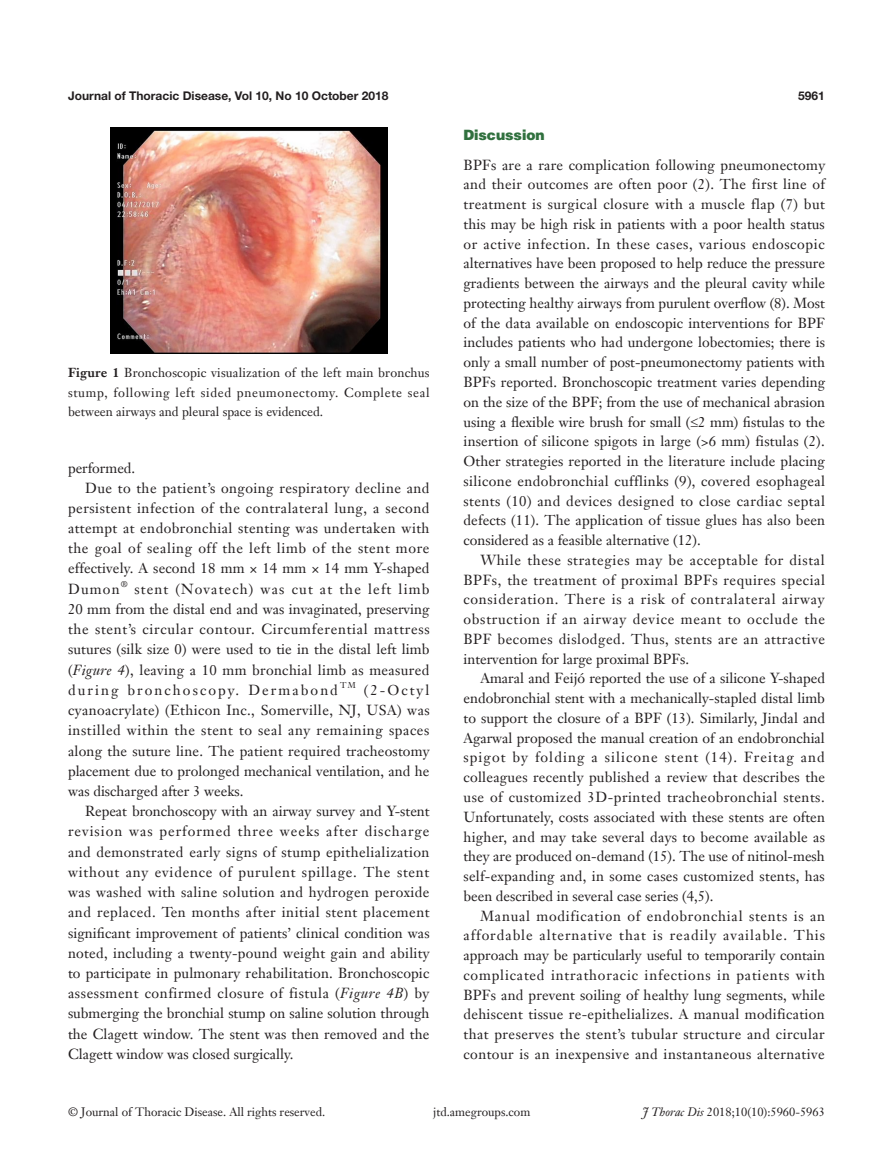
<style>
.page{position:relative;width:893px;height:1170px;background:#fff}
.page>*{position:absolute;margin:0;border:0;box-sizing:border-box;transform-origin:0 0}
.t1{font:14.25px/19.8px "Janson Text LT";letter-spacing:.01em;color:#231f20;text-align:justify}
.一级标题正体{font:900 14.25px "Helvetica";color:#30703e}
.二级标题下沉{font:12.75px/19.5px "Janson Text LT";color:#231f20;text-align:justify}
.t2{font:12px "Janson Text LT";color:#231f20}
.t3{font:700 12px "Helvetica Neue LT Pro";color:#231f20}
.t4{font:8.25px "Janson Text LT";color:#231f20}
.s1{font-weight:700}
.s2{font-style:italic}
</style>
<div class="page">
<img style="left:111px;top:128px;width:276px;height:225px">
<p class="t3" style="left:68px;top:88px;width:322px">Journal of Thoracic Disease, Vol 10, No 10 October 2018</p>
<p class="二级标题下沉" style="left:68px;top:363px;width:363px"><span class="s1">Figure 1</span> Bronchoscopic visualization of the left main bronchus stump, following left sided pneumonectomy. Complete seal between airways and pleural space is evidenced.</p>
<p class="t1" style="left:68px;top:458px;width:69px">performed.</p>
<p class="t1" style="left:68px;top:477px;width:363px;line-height:20.2px;text-indent:17px">Due to the patient’s ongoing respiratory decline and persistent infection of the contralateral lung, a second attempt at endobronchial stenting was undertaken with the goal of sealing off the left limb of the stent more effectively. A second 18 mm × 14 mm × 14 mm Y-shaped Dumon</p>
<p class="t4" style="left:121px;top:578px;width:8px">®</p>
<p class="t1" style="left:68px;top:578px;width:363px;line-height:20.2px;text-indent:66px">stent (Novatech) was cut at the left limb 20 mm from the distal end and was invaginated, preserving the stent’s circular contour. Circumferential mattress sutures (silk size 0) were used to tie in the distal left limb (<span class="s2">Figure 4</span>), leaving a 10 mm bronchial limb as measured during bronchoscopy. Dermabond</p>
<p class="t4" style="left:340px;top:679px;width:17px">TM</p>
<p class="t1" style="left:68px;top:679px;width:363px;line-height:20.2px;text-indent:296px">(2-Octyl cyanoacrylate) (Ethicon Inc., Somerville, NJ, USA) was instilled within the stent to seal any remaining spaces along the suture line. The patient required tracheostomy placement due to prolonged mechanical ventilation, and he was discharged after 3 weeks.</p>
<p class="t1" style="left:68px;top:801px;width:363px;line-height:20.2px;text-indent:17px">Repeat bronchoscopy with an airway survey and Y-stent revision was performed three weeks after discharge and demonstrated early signs of stump epithelialization without any evidence of purulent spillage. The stent was washed with saline solution and hydrogen peroxide and replaced. Ten months after initial stent placement significant improvement of patients’ clinical condition was noted, including a twenty-pound weight gain and ability to participate in pulmonary rehabilitation. Bronchoscopic assessment confirmed closure of fistula (<span class="s2">Figure 4B</span>) by submerging the bronchial stump on saline solution through the Clagett window. The stent was then removed and the Clagett window was closed surgically.</p>
<p class="t3" style="left:798px;top:88px;width:28px">5961</p>
<p class="一级标题正体" style="left:463px;top:126px;width:83px">Discussion</p>
<p class="t1" style="left:463px;top:155px;width:363px">BPFs are a rare complication following pneumonectomy and their outcomes are often poor (2). The first line of treatment is surgical closure with a muscle flap (7) but this may be high risk in patients with a poor health status or active infection. In these cases, various endoscopic alternatives have been proposed to help reduce the pressure gradients between the airways and the pleural cavity while protecting healthy airways from purulent overflow (8). Most of the data available on endoscopic interventions for BPF includes patients who had undergone lobectomies; there is only a small number of post-pneumonectomy patients with BPFs reported. Bronchoscopic treatment varies depending on the size of the BPF; from the use of mechanical abrasion using a flexible wire brush for small (≤2 mm) fistulas to the insertion of silicone spigots in large (&gt;6 mm) fistulas (2).<br>Other strategies reported in the literature include placing silicone endobronchial cufflinks (9), covered esophageal stents (10) and devices designed to close cardiac septal defects (11). The application of tissue glues has also been considered as a feasible alternative (12).</p>
<p class="t1" style="left:463px;top:550px;width:363px;text-indent:17px">While these strategies may be acceptable for distal BPFs, the treatment of proximal BPFs requires special consideration. There is a risk of contralateral airway obstruction if an airway device meant to occlude the BPF becomes dislodged. Thus, stents are an attractive intervention for large proximal BPFs.</p>
<p class="t1" style="left:463px;top:668px;width:363px;text-indent:17px">Amaral and Feijó reported the use of a silicone Y-shaped endobronchial stent with a mechanically-stapled distal limb to support the closure of a BPF (13). Similarly, Jindal and Agarwal proposed the manual creation of an endobronchial spigot by folding a silicone stent (14). Freitag and colleagues recently published a review that describes the use of customized 3D-printed tracheobronchial stents.<br>Unfortunately, costs associated with these stents are often higher, and may take several days to become available as they are produced on-demand (15). The use of nitinol-mesh self-expanding and, in some cases customized stents, has been described in several case series (4,5).</p>
<p class="t1" style="left:463px;top:905px;width:363px;text-indent:17px">Manual modification of endobronchial stents is an affordable alternative that is readily available. This approach may be particularly useful to temporarily contain complicated intrathoracic infections in patients with BPFs and prevent soiling of healthy lung segments, while dehiscent tissue re-epithelializes. A manual modification that preserves the stent’s tubular structure and circular contour is an inexpensive and instantaneous alternative</p>
<p class="t2" style="left:68px;top:1104px;width:259px">© Journal of Thoracic Disease. All rights reserved.</p>
<p class="t2" style="left:433px;top:1104px;width:99px">jtd.amegroups.com</p>
<p class="t2" style="left:643px;top:1104px;width:184px"><span class="s2">J Thorac Dis</span> 2018;10(10):5960-5963</p>
</div>
